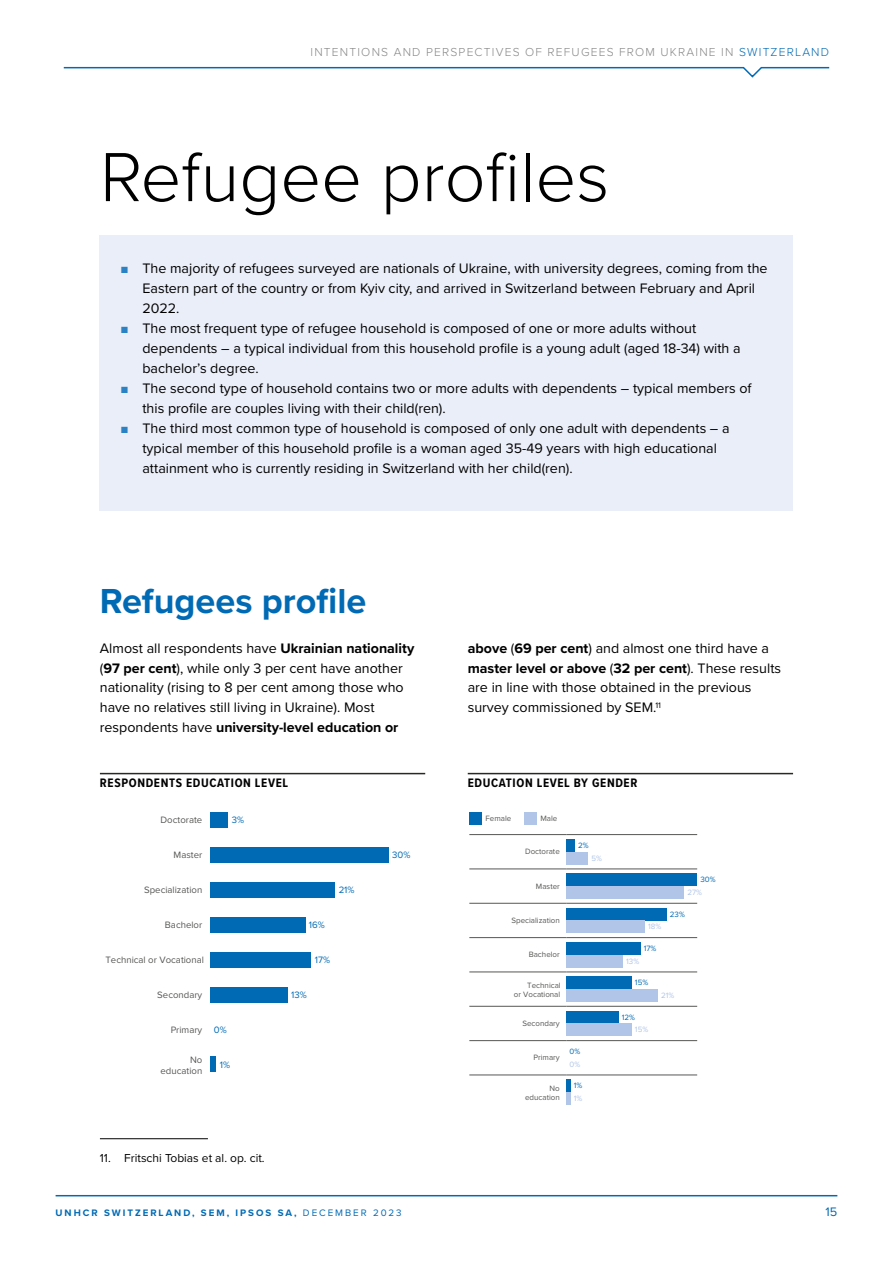
<style>
.page{position:relative;width:893px;height:1263px;background:#fff}
.page>*{position:absolute;margin:0;border:0;box-sizing:border-box;transform-origin:0 0}
.t1{font:300 72px "Proxima Nova";color:#000}
.t2{font:700 36px "Proxima Nova";color:#006ab4}
.t3{font:14.25px/20px "Proxima Nova";color:#000}
.t4{font:700 12.75px "Proxima Nova Cond";letter-spacing:.05em;color:#000}
.t5{font:12.75px "Proxima Nova";color:#006ab4}
.t6{font:300 12px "Proxima Nova";letter-spacing:.1em;color:#878787}
.t7{font:12px "Proxima Nova";color:#000}
.t8{font:700 9.75px "Proxima Nova";letter-spacing:.2em;color:#006ab4}
.t9{font:9.6px/10.5px "Proxima Nova";color:#575756;text-align:right}
.t10{font:9.6px "Proxima Nova";color:#006ab4}
.t11{font:7.95px/8.9px "Proxima Nova";color:#575756;text-align:right}
.t12{font:7.95px "Proxima Nova";color:#006ab4}
.t13{font:7.95px "Proxima Nova";color:#b0c5e7}
.s1{color:#006ab4}
.s2{color:#2a82c5}
.s3{font-weight:700}
.s4{font-weight:400}
</style>
<div class="page">
<hr style="left:56px;top:1195px;width:781px;height:1px;background:#006ab4">
<svg style="left:63px;top:66px;width:767px;height:12px"></svg>
<hr style="left:100px;top:1138px;width:108px;height:1px;background:#000">
<hr style="left:100px;top:773px;width:325px;height:1px;background:#282827">
<div style="left:210px;top:812px;width:18px;height:15px;background:#006ab4"></div>
<div style="left:210px;top:847px;width:178px;height:15px;background:#006ab4"></div>
<div style="left:210px;top:882px;width:125px;height:15px;background:#006ab4"></div>
<div style="left:210px;top:917px;width:95px;height:15px;background:#006ab4"></div>
<div style="left:210px;top:952px;width:101px;height:15px;background:#006ab4"></div>
<div style="left:210px;top:987px;width:77px;height:15px;background:#006ab4"></div>
<div style="left:210px;top:1057px;width:6px;height:15px;background:#006ab4"></div>
<hr style="left:468px;top:773px;width:325px;height:1px;background:#282827">
<hr style="left:566px;top:869px;width:131px;height:1px;background:#575756">
<hr style="left:566px;top:834px;width:131px;height:1px;background:#575756">
<hr style="left:566px;top:903px;width:131px;height:1px;background:#575756">
<hr style="left:566px;top:937px;width:131px;height:1px;background:#575756">
<hr style="left:566px;top:972px;width:131px;height:1px;background:#575756">
<hr style="left:566px;top:1006px;width:131px;height:1px;background:#575756">
<hr style="left:566px;top:1040px;width:131px;height:1px;background:#575756">
<hr style="left:566px;top:1075px;width:131px;height:1px;background:#575756">
<div style="left:566px;top:839px;width:9px;height:12px;background:#006ab4"></div>
<div style="left:566px;top:852px;width:22px;height:12px;background:#b0c5e7"></div>
<div style="left:566px;top:873px;width:131px;height:13px;background:#006ab4"></div>
<div style="left:566px;top:886px;width:118px;height:12px;background:#b0c5e7"></div>
<div style="left:566px;top:908px;width:101px;height:12px;background:#006ab4"></div>
<div style="left:566px;top:921px;width:79px;height:12px;background:#b0c5e7"></div>
<div style="left:566px;top:942px;width:74px;height:12px;background:#006ab4"></div>
<div style="left:566px;top:955px;width:57px;height:12px;background:#b0c5e7"></div>
<div style="left:566px;top:977px;width:66px;height:12px;background:#006ab4"></div>
<div style="left:566px;top:989px;width:92px;height:12px;background:#b0c5e7"></div>
<div style="left:566px;top:1011px;width:53px;height:12px;background:#006ab4"></div>
<div style="left:566px;top:1024px;width:66px;height:12px;background:#b0c5e7"></div>
<div style="left:566px;top:1080px;width:5px;height:12px;background:#006ab4"></div>
<div style="left:566px;top:1092px;width:5px;height:12px;background:#b0c5e7"></div>
<hr style="left:469px;top:869px;width:97px;height:1px;background:#575756">
<hr style="left:469px;top:834px;width:97px;height:1px;background:#575756">
<hr style="left:469px;top:903px;width:97px;height:1px;background:#575756">
<hr style="left:469px;top:937px;width:97px;height:1px;background:#575756">
<hr style="left:469px;top:972px;width:97px;height:1px;background:#575756">
<hr style="left:469px;top:1006px;width:97px;height:1px;background:#575756">
<hr style="left:469px;top:1040px;width:97px;height:1px;background:#575756">
<hr style="left:469px;top:1075px;width:97px;height:1px;background:#575756">
<div style="left:469px;top:812px;width:13px;height:13px;background:#006ab4"></div>
<div style="left:524px;top:812px;width:13px;height:13px;background:#b0c5e7"></div>
<div style="left:100px;top:235px;width:693px;height:276px;background:#eaeef9"></div>
<p class="t6" style="left:310px;top:43px;width:520px">INTENTIONS AND PERSPECTIVES OF REFUGEES FROM UKRAINE IN <span class="s1">SWITZERLAND</span></p>
<h1 class="t1" style="left:100px;top:123px;width:511px">Refugee profiles</h1>
<p class="t3" style="left:142px;top:258px;width:627px;text-indent:-21px"><span class="s2">■</span> The majority of refugees surveyed are nationals of Ukraine, with university degrees, coming from the<br>Eastern part of the country or from Kyiv city, and arrived in Switzerland between February and April<br>2022.</p>
<p class="t3" style="left:142px;top:318px;width:600px;text-indent:-21px"><span class="s2">■</span> The most frequent type of refugee household is composed of one or more adults without dependents – a typical individual from this household profile is a young adult (aged 18-34) with a bachelor’s degree.</p>
<p class="t3" style="left:142px;top:378px;width:611px;text-indent:-21px"><span class="s2">■</span> The second type of household contains two or more adults with dependents – typical members of this profile are couples living with their child(ren).</p>
<p class="t3" style="left:142px;top:418px;width:589px;text-indent:-21px"><span class="s2">■</span> The third most common type of household is composed of only one adult with dependents – a typical member of this household profile is a woman aged 35-49 years with high educational attainment who is currently residing in Switzerland with her child(ren).</p>
<h2 class="t2" style="left:100px;top:574px;width:268px">Refugees profile</h2>
<p class="t3" style="left:100px;top:637px;width:316px">Almost all respondents have <span class="s3">Ukrainian nationality </span>(<span class="s3">97 per cent</span>), while only 3 per cent have another nationality (rising to 8 per cent among those who have no relatives still living in Ukraine). Most respondents have <span class="s3">university-level education or</span></p>
<p class="t3" style="left:468px;top:637px;width:315px"><span class="s3">above</span> (<span class="s3">69 per cent</span>) and almost one third have a <span class="s3">master level or above</span> (<span class="s3">32 per cent</span>). These results are in line with those obtained in the previous survey commissioned by SEM.<sup>11</sup></p>
<p class="t4" style="left:100px;top:773px;width:190px">RESPONDENTS EDUCATION LEVEL</p>
<p class="t9" style="left:161px;top:814px;width:43px">Doctorate</p>
<p class="t9" style="left:174px;top:849px;width:30px">Master</p>
<p class="t9" style="left:144px;top:884px;width:60px">Specialization</p>
<p class="t9" style="left:165px;top:919px;width:39px">Bachelor</p>
<p class="t9" style="left:105px;top:954px;width:100px">Technical or Vocational</p>
<p class="t9" style="left:157px;top:989px;width:46px">Secondary</p>
<p class="t9" style="left:171px;top:1024px;width:33px">Primary</p>
<p class="t9" style="left:161px;top:1054px;width:43px">No education</p>
<p class="t10" style="left:232px;top:812px;width:14px">3%</p>
<p class="t10" style="left:309px;top:917px;width:17px">16%</p>
<p class="t10" style="left:315px;top:952px;width:17px">17%</p>
<p class="t10" style="left:291px;top:987px;width:17px">13%</p>
<p class="t10" style="left:214px;top:1022px;width:14px">0%</p>
<p class="t10" style="left:220px;top:1057px;width:12px">1%</p>
<p class="t10" style="left:339px;top:882px;width:17px">21%</p>
<p class="t10" style="left:392px;top:847px;width:20px">30%</p>
<p class="t4" style="left:468px;top:773px;width:171px">EDUCATION LEVEL BY GENDER</p>
<p class="t11" style="left:485px;top:813px;width:27px">Female</p>
<p class="t11" style="left:540px;top:813px;width:18px">Male</p>
<p class="t11" style="left:525px;top:847px;width:36px">Doctorate</p>
<p class="t11" style="left:536px;top:881px;width:25px">Master</p>
<p class="t11" style="left:511px;top:915px;width:50px">Specialization</p>
<p class="t11" style="left:529px;top:950px;width:33px">Bachelor</p>
<p class="t11" style="left:514px;top:980px;width:48px">Technical<br>or Vocational</p>
<p class="t11" style="left:522px;top:1018px;width:39px">Secondary</p>
<p class="t11" style="left:533px;top:1053px;width:28px">Primary</p>
<p class="t11" style="left:525px;top:1083px;width:36px">No education</p>
<p class="t12" style="left:578px;top:839px;width:12px">2%</p>
<p class="t13" style="left:591px;top:852px;width:12px">5%</p>
<p class="t12" style="left:569px;top:1045px;width:12px">0%</p>
<p class="t12" style="left:574px;top:1080px;width:10px">1%</p>
<p class="t13" style="left:569px;top:1058px;width:12px">0%</p>
<p class="t13" style="left:574px;top:1092px;width:10px">1%</p>
<p class="t12" style="left:700px;top:874px;width:17px">30%</p>
<p class="t13" style="left:687px;top:886px;width:16px">27%</p>
<p class="t13" style="left:648px;top:921px;width:15px">18%</p>
<p class="t12" style="left:644px;top:942px;width:14px">17%</p>
<p class="t12" style="left:635px;top:977px;width:15px">15%</p>
<p class="t13" style="left:626px;top:955px;width:14px">13%</p>
<p class="t12" style="left:670px;top:908px;width:16px">23%</p>
<p class="t12" style="left:622px;top:1011px;width:15px">12%</p>
<p class="t13" style="left:635px;top:1024px;width:15px">15%</p>
<p class="t13" style="left:661px;top:989px;width:15px">21%</p>
<p class="t7" style="left:100px;top:1149px;width:166px">11. Fritschi Tobias et al. op. cit.</p>
<p class="t8" style="left:56px;top:1206px;width:348px">UNHCR SWITZERLAND, SEM, IPSOS SA, <span class="s4">DECEMBER 2023</span></p>
<p class="t5" style="left:825px;top:1202px;width:13px">15</p>
</div>
